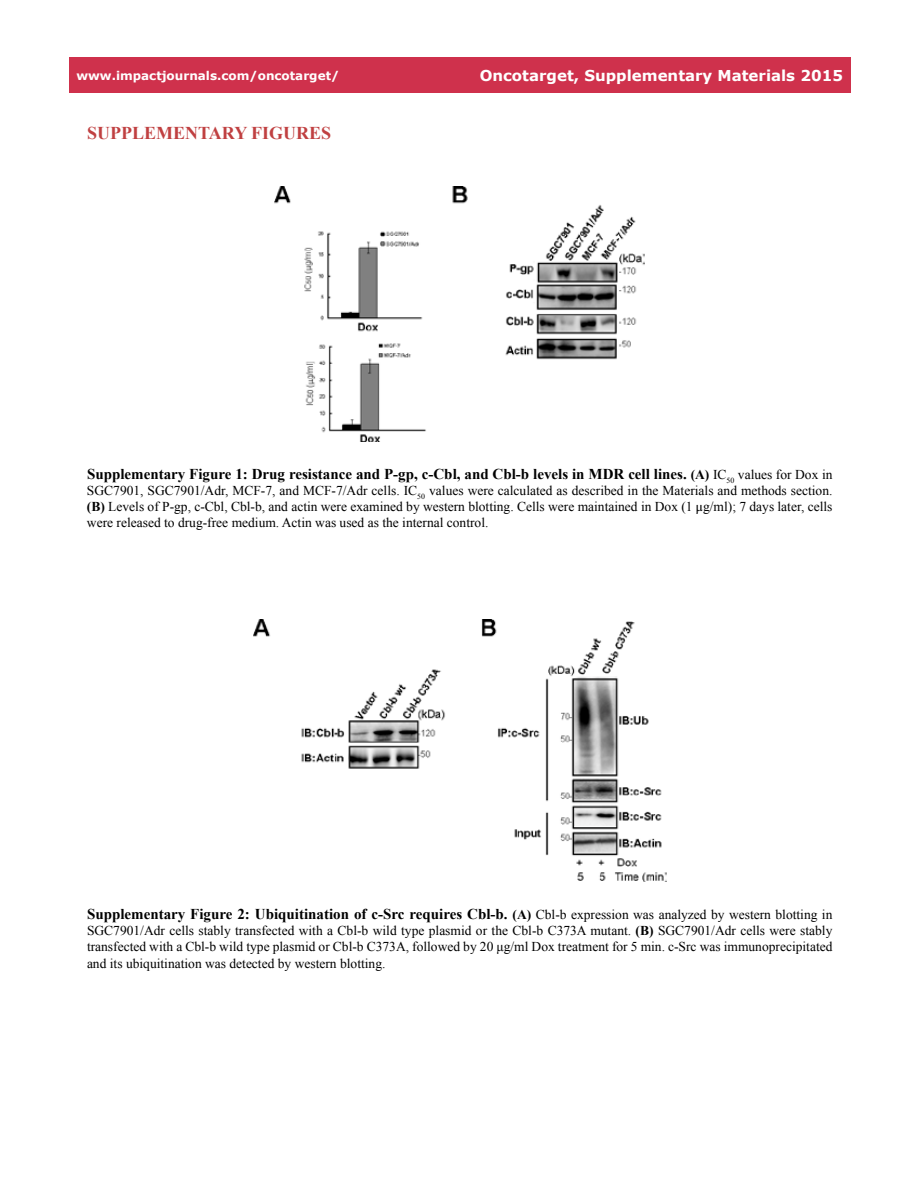
<style>
.page{position:relative;width:918px;height:1188px;background:#fff}
.page>*{position:absolute;margin:0;border:0;box-sizing:border-box;transform-origin:0 0}
.t1{font:700 18px "Times New Roman";color:#c04041}
.t2{font:700 15px "Times New Roman";color:#000}
.t3{font:700 15px "Verdana";color:#fff}
.t4{font:13.5px/16.2px "Times New Roman";color:#000;text-align:justify}
.t5{font:700 12px "Verdana";color:#fff}
.s1{font-size:13.5px}
.s2{font-weight:400;font-size:13.5px}
.s3{font-weight:700}
.s4{font-family:"STIX General"}
</style>
<div class="page">
<div style="left:69px;top:57px;width:781px;height:36px;background:#cf314c"></div>
<img style="left:275px;top:186px;width:370px;height:255px">
<img style="left:253px;top:619px;width:413px;height:263px">
<p class="t5" style="left:76px;top:67px;width:264px">www.impactjournals.com/oncotarget/</p>
<p class="t3" style="left:480px;top:66px;width:365px">Oncotarget, Supplementary Materials 2015</p>
<h1 class="t1" style="left:87px;top:120px;width:242px">SUPPLEMENTARY FIGUREs</h1>
<p class="t2" style="left:87px;top:463px;width:747px">Supplementary Figure 1: Drug resistance and P-gp, c-Cbl, and Cbl-b levels in MDR cell lines. <span class="s1">(A)</span> <span class="s2">IC</span><sub>50</sub> <span class="s2">values for Dox in</span></p>
<p class="t4" style="left:87px;top:482px;width:747px">SGC7901, SGC7901/Adr, MCF-7, and MCF-7/Adr cells. IC<sub>50</sub> values were calculated as described in the Materials and methods section. <span class="s3">(B)</span> Levels of P-gp, c-Cbl, Cbl-b, and actin were examined by western blotting. Cells were maintained in Dox (1 <span class="s4">μ</span>g/ml); 7 days later, cells were released to drug-free medium. Actin was used as the internal control.</p>
<p class="t2" style="left:87px;top:904px;width:747px">Supplementary Figure 2: Ubiquitination of c-Src requires Cbl-b. <span class="s1">(A)</span> <span class="s2">Cbl-b expression was analyzed by western blotting in</span></p>
<p class="t4" style="left:87px;top:922px;width:747px">SGC7901/Adr cells stably transfected with a Cbl-b wild type plasmid or the Cbl-b C373A mutant. <span class="s3">(B)</span> SGC7901/Adr cells were stably transfected with a Cbl-b wild type plasmid or Cbl-b C373A, followed by 20 μg/ml Dox treatment for 5 min. c-Src was immunoprecipitated and its ubiquitination was detected by western blotting.</p>
</div>
